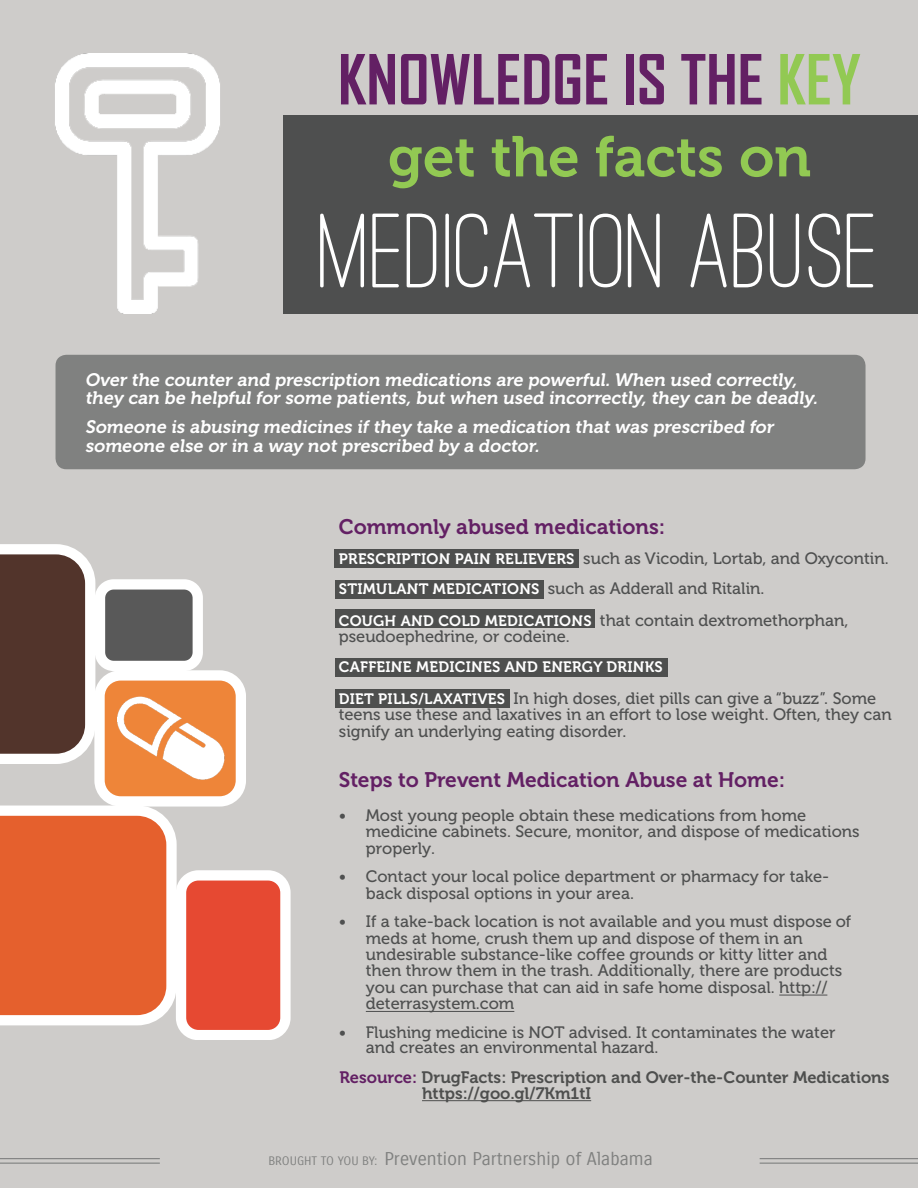
<style>
.page{position:relative;width:918px;height:1188px;background:#ceccca}
.page>*{position:absolute;margin:0;border:0;box-sizing:border-box;transform-origin:0 0}
.t1{font:500 109.5px "Ostrich Sans Rounded";color:#fff}
.t2{font:700 66px "Agency FB";color:#632064}
.t3{font:57px "Museo 700";color:#92c953}
.t4{font:21px "Museo 700";color:#632064}
.t5{font:italic 18px/18px "Museo 700";color:#fff}
.t6{font:18px "Carrois Gothic";color:#808180}
.t7{font:16.5px/16.4px "Museo 500";color:#4f5050}
.t8{font:16.5px/16.5px "Museo 700";color:#4e4f4e}
.t9{font:15px "Museo 700";letter-spacing:.02em;color:#fff}
.s1{color:#92c953}
.s2{font-family:"Museo 700";font-size:15px;color:#fff}
.s3{font-family:"Museo Slab 500"}
.s4{color:#632064}
.s5{font-size:12px}
</style>
<div class="page">
<svg style="left:0;top:544px;width:95px;height:220px"></svg>
<div style="left:100px;top:584px;width:98px;height:82px;background:#595959;border-radius:14px"></div>
<div style="left:95px;top:579px;width:108px;height:92px;border:10px solid #fff;border-radius:14px"></div>
<div style="left:100px;top:675px;width:141px;height:126px;background:#ee8539;border-radius:21px"></div>
<div style="left:94px;top:670px;width:152px;height:137px;border:10px solid #fff;border-radius:21px"></div>
<svg style="left:0;top:806px;width:177px;height:219px"></svg>
<div style="left:181px;top:875px;width:104px;height:160px;background:#e64932;border-radius:17px"></div>
<div style="left:176px;top:870px;width:114px;height:169px;border:10px solid #fff;border-radius:17px"></div>
<img style="left:117px;top:696px;width:108px;height:84px">
<div style="left:283px;top:116px;width:635px;height:198px;background:#4e4f4f"></div>
<hr style="left:0;top:1158px;width:160px;height:1px;background:#7f8080">
<hr style="left:0;top:1163px;width:160px;height:1px;background:#7f8080">
<hr style="left:760px;top:1158px;width:158px;height:1px;background:#7f8080">
<hr style="left:760px;top:1163px;width:158px;height:1px;background:#7f8080">
<img style="left:55px;top:54px;width:165px;height:260px">
<hr style="left:366px;top:1011px;width:148px;height:1px;background:#4f5050">
<hr style="left:779px;top:995px;width:48px;height:1px;background:#4f5050">
<hr style="left:422px;top:1100px;width:169px;height:1px;background:#4e4f4e">
<div style="left:56px;top:355px;width:810px;height:114px;background:#808180;border-radius:11px"></div>
<div style="left:335px;top:658px;width:332px;height:18px;background:#4e4f4e"></div>
<div style="left:335px;top:580px;width:209px;height:19px;background:#4e4f4e"></div>
<div style="left:335px;top:549px;width:244px;height:19px;background:#4e4f4e"></div>
<div style="left:335px;top:689px;width:175px;height:18px;background:#4e4f4e"></div>
<div style="left:335px;top:609px;width:260px;height:19px;background:#4e4f4e"></div>
<h2 class="t2" style="left:338px;top:39px;width:525px">KNOWLEDGE IS THE <span class="s1">KEY</span></h2>
<h3 class="t3" style="left:388px;top:125px;width:425px">get the facts on</h3>
<h1 class="t1" style="left:319px;top:186px;width:562px">MEDICATION ABUSE</h1>
<p class="t5" style="left:85px;top:371px;width:737px">Over the counter and prescription medications are powerful. When used correctly, they can be helpful for some patients, but when used incorrectly, they can be deadly.</p>
<p class="t5" style="left:85px;top:417px;width:693px;line-height:19.5px">Someone is abusing medicines if they take a medication that was prescribed for someone else or in a way not prescribed by a doctor.</p>
<p class="t4" style="left:339px;top:516px;width:328px">Commonly abused medications:</p>
<p class="t7" style="left:339px;top:544px;width:551px;line-height:30px"><span class="s2">PRESCRIPTION PAIN RELIEVERS</span> such as Vicodin, Lortab, and Oxycontin.<br><span class="s2">STIMULANT MEDICATIONS</span> such as Adderall and Ritalin.</p>
<p class="t7" style="left:339px;top:612px;width:511px"><span class="s2">COUGH AND COLD MEDICATIONS</span> that contain dextromethorphan, pseudoephedrine, or codeine.</p>
<p class="t9" style="left:339px;top:659px;width:325px">CAFFEINE MEDICINES AND ENERGY DRINKS</p>
<p class="t7" style="left:339px;top:690px;width:554px"><span class="s2">DIET PILLS/LAXATIVES</span> In high doses, diet pills can give a “buzz”. Some teens use these and laxatives in an effort to lose weight. Often, they can signify an underlying eating disorder.</p>
<p class="t4" style="left:339px;top:768px;width:448px">Steps to Prevent Medication Abuse at Home:</p>
<p class="t7" style="left:366px;top:808px;width:495px;text-indent:-27px">• Most young people obtain these medi<span class="s3">c</span>ations from home medicine cabinets. Secure, monitor, and dispose of medications properly.</p>
<p class="t7" style="left:366px;top:868px;width:465px;text-indent:-27px">• Contact your local police department or pharmacy for take&shy;back disposal options in your area.</p>
<p class="t7" style="left:366px;top:914px;width:487px;text-indent:-27px">• If a take-back location is not available and you must dispose of meds at home, crush them up and dispose of them in an undesirable substance-like coffee grounds or kitty litter and then throw them in the trash. Additionally, there are products you can purchase that can aid in safe home disposal. http:// deterrasystem.com</p>
<p class="t7" style="left:366px;top:1024px;width:471px;line-height:15.9px;text-indent:-27px">• Flushing medicine is NOT advised. It contaminates the water and creates an environmental hazard.</p>
<p class="t8" style="left:422px;top:1069px;width:469px;text-indent:-82px"><span class="s4">Resource:</span> DrugFacts: Prescription and Over-the-Counter Medications https://goo.gl/7Km1tI</p>
<p class="t6" style="left:268px;top:1149px;width:386px"><span class="s5">BROUGHT TO YOU BY:</span> Prevention Partnership of Alabama</p>
</div>
